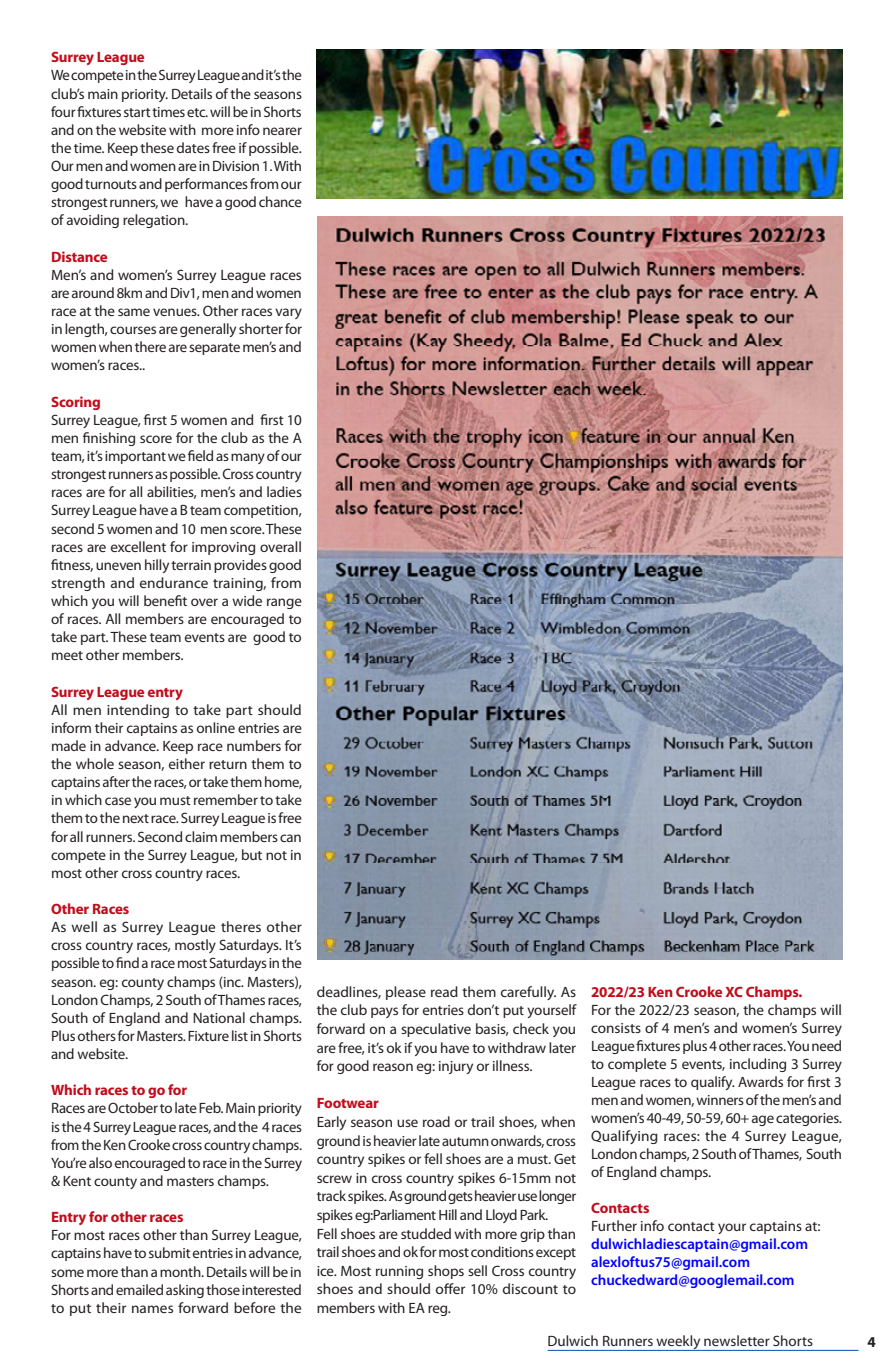
<style>
.page{position:relative;width:893px;height:1366px;background:#fff}
.page>*{position:absolute;margin:0;border:0;box-sizing:border-box;transform-origin:0 0}
.t1{font:15px/18.1px "Myriad Pro";letter-spacing:-.01em;color:#231f20;text-align:justify}
.t2{font:700 15px "Myriad Pro";letter-spacing:-.01em;color:#c10c1b}
.t3{font:600 15px/18px "Myriad Pro";color:#00f}
.t4{font:700 15px "Myriad Pro";color:#231f20}
</style>
<div class="page">
<hr style="left:548px;top:1350px;width:310px;height:1px;background:#0050b4">
<img style="left:317px;top:50px;width:526px;height:149px">
<img style="left:318px;top:216px;width:525px;height:744px">
<p class="t2" style="left:51px;top:47px;width:95px">Surrey League</p>
<p class="t1" style="left:51px;top:66px;width:253px">We compete in the Surrey League and it’s the club’s main priority. Details of the seasons four fixtures start times etc. will be in Shorts and on the website with more info nearer the time. Keep these dates free if possible.<br>Our men and women are in Division 1. With good turnouts and performances from our strongest runners, we have a good chance of avoiding relegation.</p>
<p class="t2" style="left:51px;top:247px;width:58px">Distance</p>
<p class="t1" style="left:51px;top:265px;width:252px">Men’s and women’s Surrey League races are around 8km and Div1, men and women race at the same venues. Other races vary in length, courses are generally shorter for women when there are separate men’s and women’s races..</p>
<p class="t2" style="left:51px;top:392px;width:51px">Scoring</p>
<p class="t1" style="left:51px;top:410px;width:252px">Surrey League, first 5 women and first 10 men finishing score for the club as the A team, it’s important we field as many of our strongest runners as possible. Cross country races are for all abilities, men’s and ladies Surrey League have a B team competition, second 5 women and 10 men score. These races are excellent for improving overall fitness, uneven hilly terrain provides good strength and endurance training, from which you will benefit over a wide range of races. All members are encouraged to take part. These team events are good to meet other members.</p>
<p class="t2" style="left:51px;top:682px;width:133px">Surrey League entry</p>
<p class="t1" style="left:51px;top:700px;width:253px">All men intending to take part should inform their captains as online entries are made in advance. Keep race numbers for the whole season, either return them to captains after the races, or take them home, in which case you must remember to take them to the next race. Surrey League is free for all runners. Second claim members can compete in the Surrey League, but not in most other cross country races.</p>
<p class="t2" style="left:51px;top:899px;width:80px">Other Races</p>
<p class="t1" style="left:51px;top:918px;width:253px">As well as Surrey League theres other cross country races, mostly Saturdays. It’s possible to find a race most Saturdays in the season. eg: county champs (inc. Masters), London Champs, 2 South of Thames races, South of England and National champs.<br>Plus others for Masters. Fixture list in Shorts and website.</p>
<p class="t2" style="left:51px;top:1080px;width:138px">Which races to go for</p>
<p class="t1" style="left:51px;top:1099px;width:253px">Races are October to late Feb. Main priority is the 4 Surrey League races, and the 4 races from the Ken Crooke cross country champs.<br>You’re also encouraged to race in the Surrey &amp; Kent county and masters champs.</p>
<p class="t2" style="left:51px;top:1207px;width:134px">Entry for other races</p>
<p class="t1" style="left:51px;top:1226px;width:252px">For most races other than Surrey League, captains have to submit entries in advance, some more than a month. Details will be in Shorts and emailed asking those interested to put their names forward before the</p>
<p class="t1" style="left:317px;top:982px;width:261px;line-height:18.6px">deadlines, please read them carefully. As the club pays for entries don’t put yourself forward on a speculative basis, check you are free, it’s ok if you have to withdraw later for good reason eg: injury or illness.</p>
<p class="t2" style="left:317px;top:1094px;width:64px">Footwear</p>
<p class="t1" style="left:317px;top:1112px;width:261px;line-height:18.6px;text-align:left">Early season use road or trail shoes, when ground is heavier late autumn onwards, cross country spikes or fell shoes are a must. Get screw in cross country spikes 6-15mm not track spikes. As ground gets heavier use longer spikes eg:Parliament Hill and Lloyd Park.<br>Fell shoes are studded with more grip than trail shoes and ok for most conditions except ice. Most running shops sell Cross country shoes and should offer 10% discount to members with EA reg.</p>
<p class="t2" style="left:591px;top:982px;width:213px">2022/23 Ken Crooke XC Champs.</p>
<p class="t1" style="left:591px;top:1001px;width:253px">For the 2022/23 season, the champs will consists of 4 men’s and women’s Surrey League fixtures plus 4 other races. You need to complete 5 events, including 3 Surrey League races to qualify. Awards for first 3 men and women, winners of the men’s and women’s 40-49, 50-59, 60+ age categories.<br>Qualifying races: the 4 Surrey League, London champs, 2 South of Thames, South of England champs.</p>
<p class="t2" style="left:591px;top:1198px;width:60px">Contacts</p>
<p class="t1" style="left:591px;top:1217px;width:231px">Further info contact your captains at:</p>
<p class="t3" style="left:591px;top:1234px;width:219px">dulwichladiescaptain@gmail.com alexloftus75@gmail.com chuckedward@googlemail.com</p>
<p class="t1" style="left:547px;top:1331px;width:267px">Dulwich Runners weekly newsletter Shorts</p>
<p class="t4" style="left:868px;top:1332px;width:10px">4</p>
</div>
